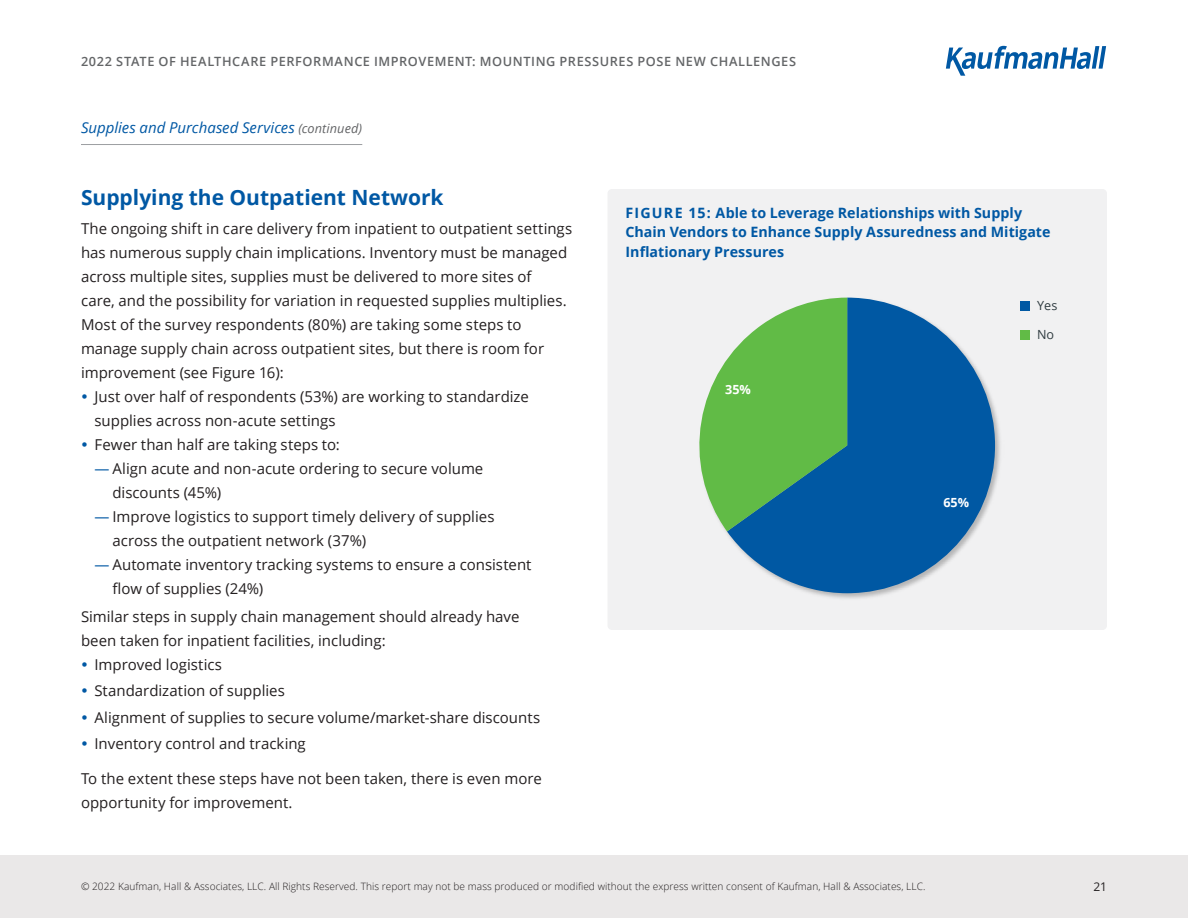
<style>
.page{position:relative;width:1188px;height:918px;background:#fff}
.page>*{position:absolute;margin:0;border:0;box-sizing:border-box;transform-origin:0 0}
.t1{font:700 21px "Open Sans";color:#0058a4}
.t2{font:15px/24px "Open Sans";color:#231f20}
.t3{font:italic 15px "Open Sans";color:#0058a4}
.t4{font:700 14.25px/19.5px "Open Sans";letter-spacing:.005em;color:#0058a4}
.t5{font:600 12.75px "Open Sans";letter-spacing:.045em;color:#636567}
.t6{font:700 12.6px "Open Sans";color:#fff}
.t7{font:12.6px "Open Sans";color:#303c41}
.t8{font:12px "Open Sans";color:#231f20}
.t9{font:300 10.2px "Open Sans";letter-spacing:.005em;color:#231f20}
.s1{font-size:12.75px;color:#636466}
.s2{color:#0058a4}
</style>
<div class="page">
<div style="left:0;top:855px;width:1188px;height:63px;background:#eae8e8"></div>
<hr style="left:81px;top:144px;width:281px;height:1px;background:#9d9fa2">
<div style="left:608px;top:189px;width:499px;height:441px;background:#f1f1f2"></div>
<img style="left:724px;top:294px;width:280px;height:307px">
<img style="left:696px;top:294px;width:161px;height:247px">
<svg style="left:727px;top:298px;width:268px;height:295px;fill:#0058a3"></svg>
<svg style="left:680px;top:298px;width:167px;height:233px"></svg>
<div style="left:1021px;top:330px;width:9px;height:10px;background:#61bb46"></div>
<div style="left:1021px;top:301px;width:9px;height:10px;background:#0058a3"></div>
<svg style="left:946px;top:46px;width:160px;height:30px"></svg>
<p class="t5" style="left:81px;top:52px;width:717px">2022 STATE OF HEALTHCARE PERFORMANCE IMPROVEMENT: MOUNTING PRESSURES POSE NEW CHALLENGES</p>
<p class="t3" style="left:81px;top:117px;width:283px">Supplies and Purchased Services <span class="s1">(continued)</span></p>
<h1 class="t1" style="left:81px;top:183px;width:364px">Supplying the Outpatient Network</h1>
<p class="t2" style="left:81px;top:216px;width:493px">The ongoing shift in care delivery from inpatient to outpatient settings has numerous supply chain implications. Inventory must be managed across multiple sites, supplies must be delivered to more sites of<br>care, and the possibility for variation in requested supplies multiplies.<br>Most of the survey respondents (80%) are taking some steps to manage supply chain across outpatient sites, but there is room for improvement (see Figure 16):</p>
<p class="t2" style="left:94px;top:384px;width:436px;text-indent:-14px"><span class="s2">•</span> Just over half of respondents (53%) are working to standardize supplies across non-acute settings</p>
<p class="t2" style="left:81px;top:432px;width:260px"><span class="s2">•</span> Fewer than half are taking steps to:</p>
<p class="t2" style="left:112px;top:456px;width:372px;text-indent:-18px"><span class="s2">—</span> Align acute and non-acute ordering to secure volume discounts (45%)</p>
<p class="t2" style="left:112px;top:504px;width:383px;text-indent:-18px"><span class="s2">—</span> Improve logistics to support timely delivery of supplies across the outpatient network (37%)</p>
<p class="t2" style="left:112px;top:552px;width:421px;text-indent:-18px"><span class="s2">—</span> Automate inventory tracking systems to ensure a consistent flow of supplies (24%)</p>
<p class="t2" style="left:81px;top:604px;width:440px">Similar steps in supply chain management should already have been taken for inpatient facilities, including:</p>
<p class="t2" style="left:81px;top:652px;width:143px"><span class="s2">•</span> Improved logistics</p>
<p class="t2" style="left:81px;top:678px;width:205px"><span class="s2">•</span> Standardization of supplies</p>
<p class="t2" style="left:81px;top:705px;width:461px"><span class="s2">•</span> Alignment of supplies to secure volume/market-share discounts</p>
<p class="t2" style="left:81px;top:731px;width:226px"><span class="s2">•</span> Inventory control and tracking</p>
<p class="t2" style="left:81px;top:766px;width:462px">To the extent these steps have not been taken, there is even more opportunity for improvement.</p>
<p class="t4" style="left:626px;top:203px;width:427px">FIGURE 15: Able to Leverage Relationships with Supply<br>Chain Vendors to Enhance Supply Assuredness and Mitigate<br>Inflationary Pressures</p>
<p class="t6" style="left:725px;top:381px;width:27px">35%</p>
<p class="t6" style="left:943px;top:493px;width:27px">65%</p>
<p class="t7" style="left:1037px;top:297px;width:22px">Yes</p>
<p class="t7" style="left:1037px;top:326px;width:18px">No</p>
<p class="t9" style="left:81px;top:880px;width:846px">© 2022 Kaufman, Hall &amp; Associates, LLC. All Rights Reserved. This report may not be mass produced or modified without the express written consent of Kaufman, Hall &amp; Associates, LLC.</p>
<p class="t8" style="left:1093px;top:878px;width:15px">21</p>
</div>
